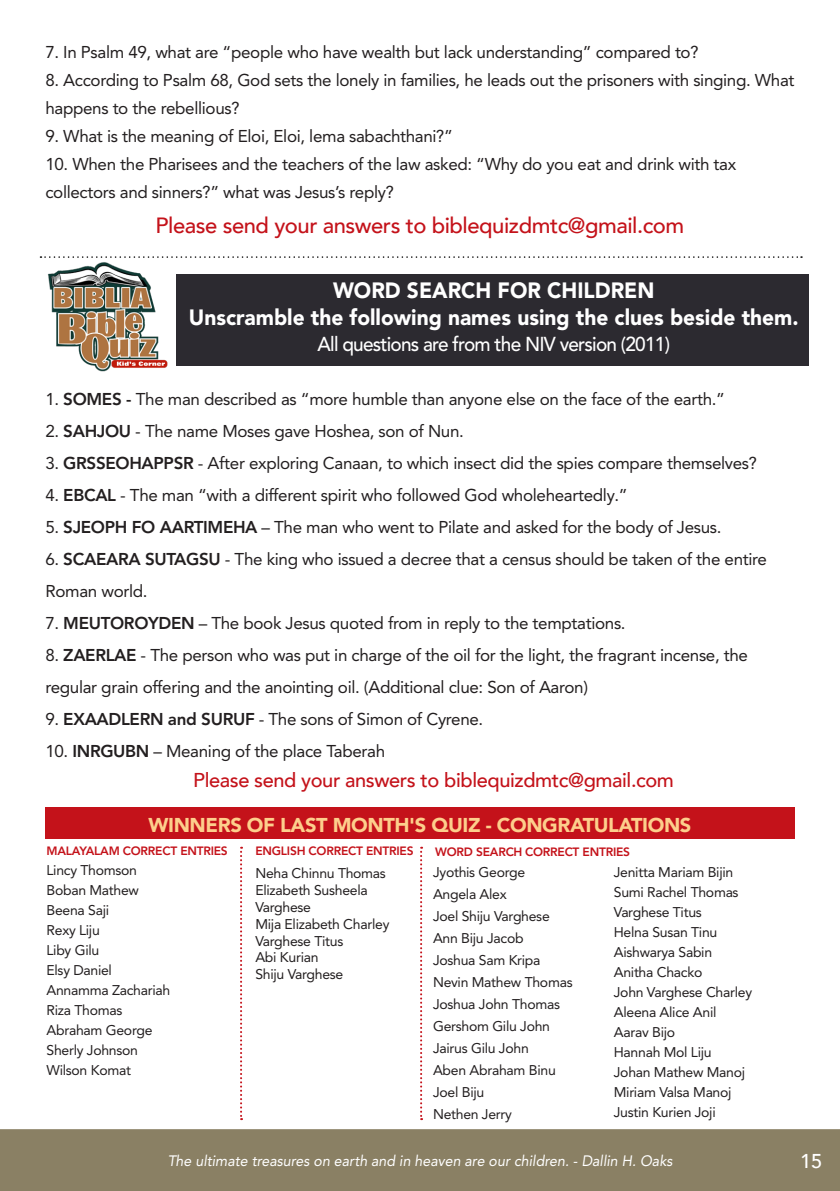
<style>
.page{position:relative;width:840px;height:1191px;background:#fff}
.page>*{position:absolute;margin:0;border:0;box-sizing:border-box;transform-origin:0 0}
.t1{font:900 22px/26.4px "Avenir LT Pro";color:#fff;text-align:center;scale:.95 1}
.t2{font:500 22px "Avenir";letter-spacing:-.02em;color:#c4121a}
.t3{font:500 20px "Avenir";letter-spacing:-.02em;color:#c4121a}
.t4{font:900 20px "Avenir";letter-spacing:-.02em;color:#fdcf8c}
.t5{font:500 20px "Avenir LT Pro";letter-spacing:-.04em;color:#fff;scale:.95 1}
.t6{font:17px/32px "Avenir LT Pro";letter-spacing:-.02em;color:#231f20}
.t7{font:italic 15px "Avenir LT Pro";color:#fff;scale:.95 1}
.t8{font:14px/16.8px "Avenir LT Pro";letter-spacing:-.02em;color:#231f20}
.t9{font:500 14px "Avenir";color:#fff}
.t10{font:800 12px "Avenir LT Pro";letter-spacing:-.02em;color:#c4121a}
.s1{font-weight:800}
</style>
<div class="page">
<div style="left:0;top:1129px;width:839px;height:62px;background:#8a8064"></div>
<div style="left:45px;top:807px;width:749px;height:32px;background:#c4121a"></div>
<div style="left:176px;top:274px;width:632px;height:91px;background:#2c2a30"></div>
<img style="left:47px;top:262px;width:121px;height:110px">
<svg style="left:40px;top:256px;width:761px;height:2px"></svg>
<svg style="left:420px;top:846px;width:2px;height:274px"></svg>
<svg style="left:240px;top:846px;width:2px;height:274px"></svg>
<p class="t6" style="left:45px;top:36px;width:654px">7. In Psalm 49, what are “people who have wealth but lack understanding” compared to?</p>
<p class="t6" style="left:45px;top:66px;width:750px;line-height:28px">8. According to Psalm 68, God sets the lonely in families, he leads out the prisoners with singing. What happens to the rebellious?</p>
<p class="t6" style="left:45px;top:120px;width:409px">9. What is the meaning of Eloi, Eloi, lema sabachthani?”</p>
<p class="t6" style="left:45px;top:150px;width:692px;line-height:28px">10. When the Pharisees and the teachers of the law asked: “Why do you eat and drink with tax collectors and sinners?” what was Jesus’s reply?</p>
<p class="t2" style="left:155px;top:206px;width:530px">Please send your answers to biblequizdmtc@gmail.com</p>
<p class="t1" style="left:189px;top:277px;width:643px">WORD SEARCH FOR CHILDREN<br>Unscramble the following names using the clues beside them.</p>
<p class="t5" style="left:317px;top:332px;width:372px">All questions are from the NIV version (2011)</p>
<p class="t6" style="left:45px;top:383px;width:680px">1. <span class="s1">SOMES -</span> The man described as “more humble than anyone else on the face of the earth.”</p>
<p class="t6" style="left:45px;top:415px;width:420px">2. <span class="s1">SAHJOU</span> - The name Moses gave Hoshea, son of Nun.</p>
<p class="t6" style="left:45px;top:447px;width:712px">3. <span class="s1">GRSSEOHAPPSR</span> - After exploring Canaan, to which insect did the spies compare themselves?</p>
<p class="t6" style="left:45px;top:479px;width:583px">4. <span class="s1">EBCAL</span> - The man “with a different spirit who followed God wholeheartedly.”</p>
<p class="t6" style="left:45px;top:511px;width:677px">5. <span class="s1">SJEOPH FO AARTIMEHA</span> – The man who went to Pilate and asked for the body of Jesus.</p>
<p class="t6" style="left:45px;top:543px;width:722px">6. <span class="s1">SCAEARA SUTAGSU</span> - The king who issued a decree that a census should be taken of the entire<br>Roman world.</p>
<p class="t6" style="left:45px;top:607px;width:581px">7. <span class="s1">MEUTOROYDEN</span> – The book Jesus quoted from in reply to the temptations.</p>
<p class="t6" style="left:45px;top:639px;width:703px">8. <span class="s1">ZAERLAE</span> - The person who was put in charge of the oil for the light, the fragrant incense, the regular grain offering and the anointing oil. (Additional clue: Son of Aaron)</p>
<p class="t6" style="left:45px;top:703px;width:439px">9. <span class="s1">EXAADLERN and SURUF</span> - The sons of Simon of Cyrene.</p>
<p class="t6" style="left:45px;top:735px;width:341px">10. <span class="s1">INRGUBN</span> – Meaning of the place Taberah</p>
<p class="t3" style="left:193px;top:762px;width:482px">Please send your answers to biblequizdmtc@gmail.com</p>
<p class="t4" style="left:148px;top:807px;width:544px">WINNERS OF LAST MONTH'S QUIZ - CONGRATULATIONS</p>
<p class="t10" style="left:46px;top:844px;width:183px">MALAYALAM CORRECT ENTRIES</p>
<p class="t8" style="left:46px;top:862px;width:92px">Lincy Thomson</p>
<p class="t8" style="left:46px;top:882px;width:94px">Boban Mathew</p>
<p class="t8" style="left:46px;top:902px;width:64px">Beena Saji</p>
<p class="t8" style="left:46px;top:922px;width:55px">Rexy Liju</p>
<p class="t8" style="left:46px;top:942px;width:54px">Liby Gilu</p>
<p class="t8" style="left:46px;top:962px;width:67px">Elsy Daniel</p>
<p class="t8" style="left:46px;top:982px;width:125px">Annamma Zachariah</p>
<p class="t8" style="left:46px;top:1002px;width:77px">Riza Thomas</p>
<p class="t8" style="left:46px;top:1022px;width:107px">Abraham George</p>
<p class="t8" style="left:46px;top:1042px;width:93px">Sherly Johnson</p>
<p class="t8" style="left:46px;top:1062px;width:86px">Wilson Komat</p>
<p class="t10" style="left:255px;top:844px;width:160px">ENGLISH CORRECT ENTRIES</p>
<p class="t8" style="left:255px;top:865px;width:132px">Neha Chinnu Thomas</p>
<p class="t8" style="left:255px;top:882px;width:114px">Elizabeth Susheela<br>Varghese</p>
<p class="t8" style="left:255px;top:915px;width:135px">Mija Elizabeth Charley</p>
<p class="t8" style="left:255px;top:932px;width:89px">Varghese Titus</p>
<p class="t8" style="left:255px;top:949px;width:89px">Abi Kurian<br>Shiju Varghese</p>
<p class="t10" style="left:435px;top:845px;width:196px">WORD SEARCH CORRECT ENTRIES</p>
<p class="t8" style="left:433px;top:863px;width:94px">Jyothis George</p>
<p class="t8" style="left:433px;top:885px;width:75px">Angela Alex</p>
<p class="t8" style="left:433px;top:907px;width:118px">Joel Shiju Varghese</p>
<p class="t8" style="left:433px;top:929px;width:92px">Ann Biju Jacob</p>
<p class="t8" style="left:433px;top:951px;width:109px">Joshua Sam Kripa</p>
<p class="t8" style="left:433px;top:973px;width:141px">Nevin Mathew Thomas</p>
<p class="t8" style="left:433px;top:995px;width:128px">Joshua John Thomas</p>
<p class="t8" style="left:433px;top:1017px;width:118px">Gershom Gilu John</p>
<p class="t8" style="left:433px;top:1039px;width:97px">Jairus Gilu John</p>
<p class="t8" style="left:433px;top:1061px;width:124px">Aben Abraham Binu</p>
<p class="t8" style="left:433px;top:1083px;width:53px">Joel Biju</p>
<p class="t8" style="left:433px;top:1105px;width:80px">Nethen Jerry</p>
<p class="t8" style="left:613px;top:863px;width:121px">Jenitta Mariam Bijin</p>
<p class="t8" style="left:613px;top:883px;width:126px">Sumi Rachel Thomas</p>
<p class="t8" style="left:613px;top:903px;width:89px">Varghese Titus</p>
<p class="t8" style="left:613px;top:923px;width:105px">Helna Susan Tinu</p>
<p class="t8" style="left:613px;top:943px;width:100px">Aishwarya Sabin</p>
<p class="t8" style="left:613px;top:963px;width:90px">Anitha Chacko</p>
<p class="t8" style="left:613px;top:983px;width:140px">John Varghese Charley</p>
<p class="t8" style="left:613px;top:1003px;width:104px">Aleena Alice Anil</p>
<p class="t8" style="left:613px;top:1023px;width:63px">Aarav Bijo</p>
<p class="t8" style="left:613px;top:1043px;width:99px">Hannah Mol Liju</p>
<p class="t8" style="left:613px;top:1063px;width:133px">Johan Mathew Manoj</p>
<p class="t8" style="left:613px;top:1083px;width:119px">Miriam Valsa Manoj</p>
<p class="t8" style="left:613px;top:1103px;width:103px">Justin Kurien Joji</p>
<p class="t7" style="left:167px;top:1151px;width:533px">The ultimate treasures on earth and in heaven are our children. - Dallin H. Oaks</p>
<p class="t9" style="left:798px;top:1156px;width:25px">15<sup>15</sup></p>
</div>
